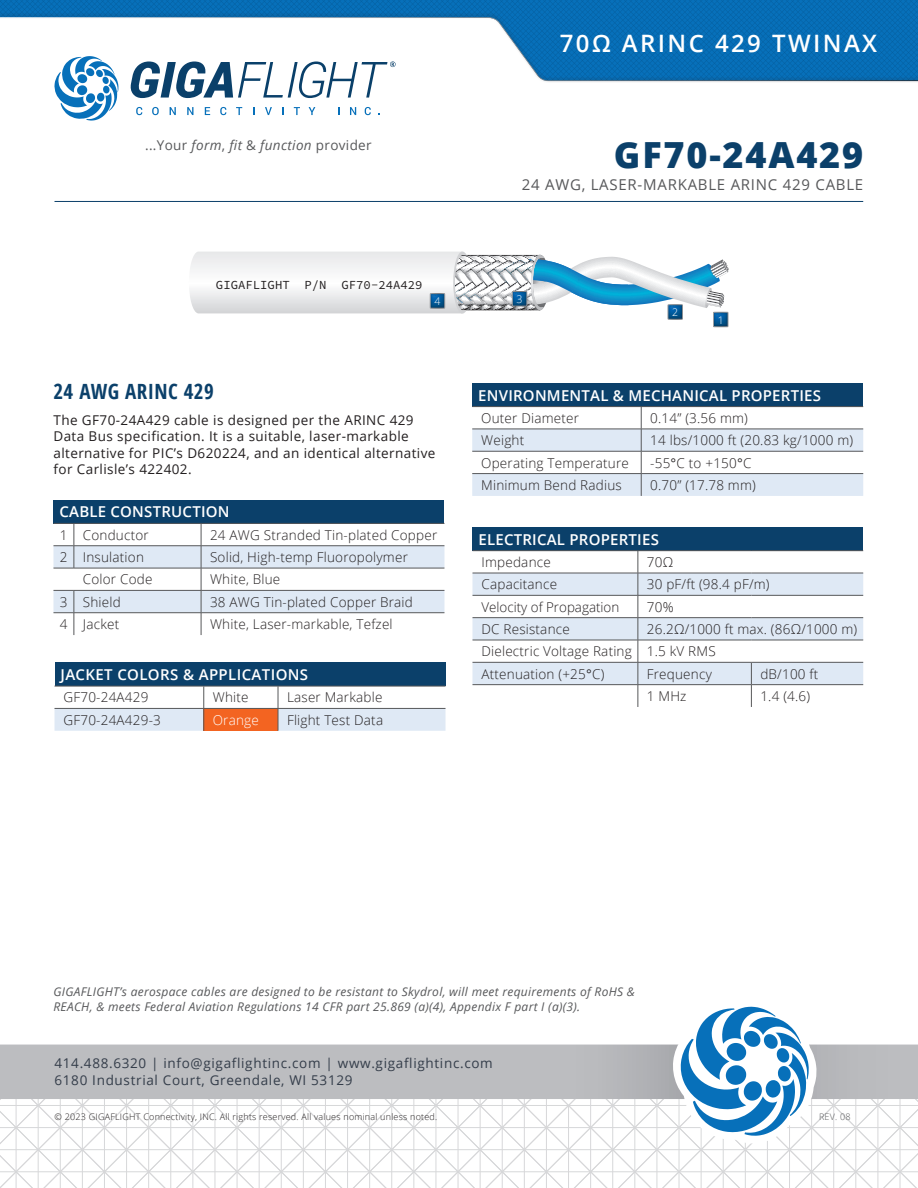
<style>
.page{position:relative;width:918px;height:1188px;background:#fff}
.page>*{position:absolute;margin:0;border:0;box-sizing:border-box;transform-origin:0 0}
.t1{font:800 36px "Open Sans";letter-spacing:.05em;color:#0b406a}
.t2{font:600 24px "Open Sans";letter-spacing:.1em;color:#fff}
.t3{font:700 21px "Open Sans Condensed";letter-spacing:.02em;color:#0b406a}
.t4{font:600 15px "Open Sans";letter-spacing:.015em;color:#fff}
.t5{font:15px "Open Sans";letter-spacing:.05em;color:#57585a}
.t6{font:300 13.5px/22.4px "Open Sans";letter-spacing:.015em;color:#231f20}
.t7{font:13.5px/16.5px "Open Sans";letter-spacing:.03em;color:#231f20}
.t8{font:13.5px/16.2px "Open Sans";letter-spacing:.05em;color:#343d4a}
.t9{font:13.5px "Open Sans";letter-spacing:.025em;color:#57585a}
.t10{font:300 13.5px "Open Sans";letter-spacing:.015em;color:#fff}
.t11{font:12.3px "Source Code Variable";color:#231f20}
.t12{font:italic 12px/14.4px "Open Sans";letter-spacing:.025em;color:#57585a}
.t13{font:300 10.5px "Open Sans";color:#fff}
.t14{font:300 9px "Open Sans";letter-spacing:.025em;color:#231f20}
.t15{font:300 9px "Open Sans";color:#57585a}
.s1{font-style:italic}
.s2{font-weight:400}
</style>
<div class="page">
<svg style="left:0;top:1006px;width:918px;height:182px"></svg>
<svg style="left:136px;top:107px;width:6px;height:8px"></svg>
<svg style="left:152px;top:107px;width:7px;height:8px"></svg>
<svg style="left:170px;top:107px;width:6px;height:8px"></svg>
<svg style="left:187px;top:107px;width:6px;height:8px"></svg>
<svg style="left:205px;top:107px;width:5px;height:8px"></svg>
<svg style="left:220px;top:107px;width:6px;height:8px"></svg>
<svg style="left:236px;top:107px;width:6px;height:8px"></svg>
<svg style="left:265px;top:107px;width:7px;height:8px"></svg>
<svg style="left:282px;top:107px;width:2px;height:8px"></svg>
<svg style="left:294px;top:107px;width:6px;height:8px"></svg>
<svg style="left:309px;top:107px;width:6px;height:8px"></svg>
<svg style="left:338px;top:107px;width:2px;height:8px"></svg>
<svg style="left:350px;top:107px;width:6px;height:8px"></svg>
<svg style="left:365px;top:107px;width:6px;height:8px"></svg>
<svg style="left:55px;top:83px;width:64px;height:38px"></svg>
<svg style="left:130px;top:83px;width:242px;height:15px"></svg>
<hr style="left:55px;top:201px;width:808px;height:1px;background:#0b406a">
<svg style="left:0;top:0;width:918px;height:12px;background:#066bb3"></svg>
<div style="left:0;top:12px;width:918px;height:71px;background:#231f20;opacity:.5"></div>
<svg style="left:0;top:17px;width:918px;height:64px"></svg>
<svg style="left:190px;top:252px;width:539px;height:62px"></svg>
<div style="left:429px;top:293px;width:18px;height:18px;background:#57585a;opacity:.75"></div>
<div style="left:667px;top:304px;width:18px;height:18px;background:#57585a;opacity:.75"></div>
<div style="left:511px;top:291px;width:18px;height:18px;background:#57585a;opacity:.75"></div>
<div style="left:712px;top:312px;width:18px;height:18px;background:#57585a;opacity:.75"></div>
<div style="left:472px;top:383px;width:391px;height:24px;background:#0b406a"></div>
<hr style="left:472px;top:406px;width:169px;height:1px;background:#57585a">
<hr style="left:641px;top:406px;width:222px;height:1px;background:#57585a">
<svg style="left:472px;top:407px;width:391px;height:89px"></svg>
<div style="left:472px;top:527px;width:391px;height:24px;background:#0b406a"></div>
<svg style="left:472px;top:574px;width:391px;height:110px;fill:#dfe9f5"></svg>
<hr style="left:472px;top:550px;width:166px;height:1px;background:#57585a">
<hr style="left:638px;top:550px;width:113px;height:1px;background:#57585a">
<hr style="left:751px;top:550px;width:112px;height:1px;background:#57585a">
<hr style="left:472px;top:573px;width:166px;height:1px;background:#57585a">
<hr style="left:638px;top:573px;width:113px;height:1px;background:#57585a">
<hr style="left:751px;top:573px;width:112px;height:1px;background:#57585a">
<hr style="left:472px;top:595px;width:166px;height:1px;background:#57585a">
<hr style="left:638px;top:595px;width:113px;height:1px;background:#57585a">
<hr style="left:751px;top:595px;width:112px;height:1px;background:#57585a">
<hr style="left:472px;top:617px;width:166px;height:1px;background:#57585a">
<hr style="left:638px;top:617px;width:113px;height:1px;background:#57585a">
<hr style="left:751px;top:617px;width:112px;height:1px;background:#57585a">
<hr style="left:472px;top:640px;width:166px;height:1px;background:#57585a">
<hr style="left:638px;top:640px;width:113px;height:1px;background:#57585a">
<hr style="left:751px;top:640px;width:112px;height:1px;background:#57585a">
<hr style="left:472px;top:662px;width:166px;height:1px;background:#57585a">
<hr style="left:638px;top:662px;width:113px;height:1px;background:#57585a">
<hr style="left:751px;top:662px;width:112px;height:1px;background:#57585a">
<hr style="left:472px;top:684px;width:166px;height:1px;background:#57585a">
<hr style="left:638px;top:684px;width:113px;height:1px;background:#57585a">
<hr style="left:751px;top:684px;width:112px;height:1px;background:#57585a">
<svg style="left:751px;top:663px;width:1px;height:44px"></svg>
<svg style="left:638px;top:551px;width:1px;height:156px"></svg>
<div style="left:55px;top:663px;width:391px;height:23px;background:#0b406a"></div>
<svg style="left:55px;top:686px;width:391px;height:45px"></svg>
<div style="left:53px;top:500px;width:391px;height:23px;background:#0b406a"></div>
<svg style="left:53px;top:523px;width:391px;height:112px"></svg>
<hr style="left:74px;top:612px;width:127px;height:1px;background:#57585a">
<hr style="left:201px;top:612px;width:243px;height:1px;background:#57585a">
<h2 class="t2" style="left:560px;top:27px;width:319px">70Ω ARINC 429 TWINAX</h2>
<p class="t9" style="left:145px;top:135px;width:228px">...Your <span class="s1">form</span>, <span class="s1">fit</span> &amp; <span class="s1">function</span> provider</p>
<h1 class="t1" style="left:614px;top:127px;width:251px">GF70-24A429</h1>
<p class="t5" style="left:522px;top:174px;width:343px">24 AWG, LASER-MARKABLE ARINC 429 CABLE</p>
<p class="t11" style="left:216px;top:276px;width:208px">GIGAFLIGHT P/N GF70-24A429</p>
<p class="t13" style="left:434px;top:294px;width:7px">4</p>
<h3 class="t3" style="left:53px;top:377px;width:162px">24 AWG ARINC 429</h3>
<p class="t7" style="left:53px;top:411px;width:384px">The GF70-24A429 cable is designed per the ARINC 429<br>Data Bus specification. It is a suitable, laser-markable alternative for PIC’s D620224, and an identical alternative for Carlisle’s 422402.</p>
<p class="t4" style="left:59px;top:502px;width:172px">CABLE CONSTRUCTION</p>
<p class="t6" style="left:60px;top:523px;width:91px">1 Conductor</p>
<p class="t6" style="left:210px;top:523px;width:229px">24 AWG Stranded Tin-plated Copper</p>
<p class="t6" style="left:60px;top:546px;width:86px">2 Insulation</p>
<p class="t6" style="left:210px;top:546px;width:199px">Solid, High-temp Fluoropolymer</p>
<p class="t6" style="left:83px;top:568px;width:71px">Color Code</p>
<p class="t6" style="left:210px;top:568px;width:72px">White, Blue</p>
<p class="t6" style="left:60px;top:590px;width:62px">3 Shield</p>
<p class="t6" style="left:210px;top:590px;width:204px">38 AWG Tin-plated Copper Braid</p>
<p class="t6" style="left:60px;top:613px;width:61px">4 Jacket</p>
<p class="t6" style="left:210px;top:613px;width:184px">White, Laser-markable, Tefzel</p>
<p class="t4" style="left:61px;top:664px;width:249px">JACKET COLORS &amp; APPLICATIONS</p>
<p class="t6" style="left:64px;top:686px;width:86px">GF70-24A429</p>
<p class="t6" style="left:213px;top:686px;width:37px">White</p>
<p class="t6" style="left:287px;top:686px;width:97px">Laser Markable</p>
<p class="t6" style="left:64px;top:708px;width:99px">GF70-24A429-3</p>
<p class="t10" style="left:213px;top:711px;width:48px">Orange</p>
<p class="t6" style="left:287px;top:708px;width:98px">Flight Test Data</p>
<p class="t13" style="left:517px;top:292px;width:7px">3</p>
<p class="t13" style="left:672px;top:305px;width:7px">2</p>
<p class="t13" style="left:718px;top:313px;width:7px">1</p>
<p class="t4" style="left:478px;top:385px;width:344px">ENVIRONMENTAL &amp; MECHANICAL PROPERTIES</p>
<p class="t6" style="left:481px;top:406px;width:99px">Outer Diameter</p>
<p class="t6" style="left:650px;top:406px;width:99px">0.14” (3.56 mm)</p>
<p class="t6" style="left:481px;top:429px;width:45px">Weight</p>
<p class="t6" style="left:650px;top:429px;width:204px">14 lbs/1000 ft (20.83 kg/1000 m)</p>
<p class="t6" style="left:481px;top:451px;width:149px">Operating Temperature</p>
<p class="t6" style="left:650px;top:451px;width:103px">-55<span class="s2">°</span>C to +150<span class="s2">°</span>C</p>
<p class="t6" style="left:481px;top:473px;width:142px">Minimum Bend Radius</p>
<p class="t6" style="left:650px;top:473px;width:107px">0.70” (17.78 mm)</p>
<p class="t4" style="left:478px;top:529px;width:182px">ELECTRICAL PROPERTIES</p>
<p class="t6" style="left:482px;top:551px;width:71px">Impedance</p>
<p class="t6" style="left:647px;top:551px;width:28px">70Ω</p>
<p class="t6" style="left:482px;top:573px;width:77px">Capacitance</p>
<p class="t6" style="left:647px;top:573px;width:124px">30 pF/ft (98.4 pF/m)</p>
<p class="t6" style="left:482px;top:595px;width:139px">Velocity of Propagation</p>
<p class="t6" style="left:647px;top:595px;width:28px">70%</p>
<p class="t6" style="left:482px;top:618px;width:90px">DC Resistance</p>
<p class="t6" style="left:482px;top:618px;width:377px;text-indent:165px">26.2Ω/1000 ft max. (86Ω/1000 m)<br>Dielectric Voltage Rating 1.5 kV RMS<br>Attenuation (+25<span class="s2">°</span>C)</p>
<p class="t6" style="left:647px;top:662px;width:67px">Frequency</p>
<p class="t6" style="left:760px;top:662px;width:59px">dB/100 ft</p>
<p class="t6" style="left:647px;top:685px;width:41px">1 MHz</p>
<p class="t6" style="left:760px;top:685px;width:51px">1.4 (4.6)</p>
<p class="t12" style="left:53px;top:985px;width:583px">GIGAFLIGHT’s aerospace cables are designed to be resistant to Skydrol, will meet requirements of RoHS &amp;<br>REACH, &amp; meets Federal Aviation Regulations 14 CFR part 25.869 (a)(4), Appendix F part I (a)(3).</p>
<p class="t8" style="left:55px;top:1055px;width:440px">414.488.6320 | info@gigaflightinc.com | www.gigaflightinc.com<br>6180 Industrial Court, Greendale, WI 53129</p>
<p class="t14" style="left:55px;top:1110px;width:384px">© 2023 GIGAFLIGHT Connectivity, INC. All rights reserved. All values nominal unless noted.</p>
<p class="t15" style="left:819px;top:1110px;width:33px">REV. 08</p>
</div>
